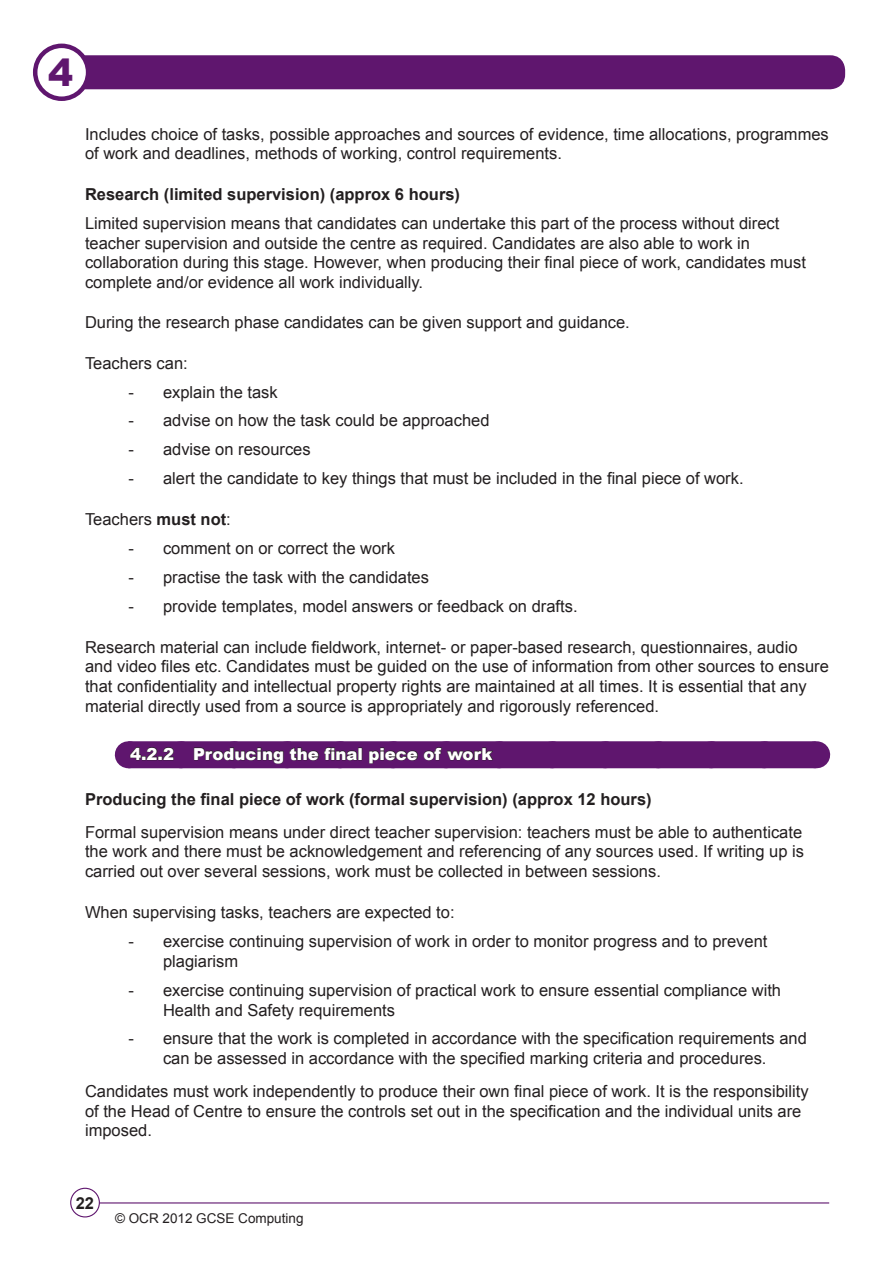
<style>
.page{position:relative;width:893px;height:1263px;background:#fff}
.page>*{position:absolute;margin:0;border:0;box-sizing:border-box;transform-origin:0 0}
.Body_Text{font:900 37.5px "Arial";color:#5f166e}
.Body_Text-2{font:16.5px/19.8px "Arial";color:#231f20}
.Bullet_2{font:16.5px/19.8px "Arial";color:#231f20}
.Body_Text-3{font:700 16.5px "Arial";color:#231f20}
.Heading_3{font:900 16.5px "Arial";color:#fff}
.t1{font:13.5px "Arial";color:#231f20}
.s1{font-weight:700}
</style>
<div class="page">
<div style="left:63px;top:55px;width:782px;height:34px;background:#5f166e;border-radius:15px"></div>
<div style="left:35px;top:46px;width:53px;height:53px;background:#fff;border-radius:50%"></div>
<div style="left:33px;top:44px;width:57px;height:57px;border:4px solid #5f166e;border-radius:50%"></div>
<hr style="left:99px;top:1202px;width:730px;height:1px;background:#5f166e">
<div style="left:70px;top:1188px;width:30px;height:29px;border:1px solid #5f166e;border-radius:50%"></div>
<div style="left:128px;top:741px;width:688px;height:27px;background:#5f166e"></div>
<svg style="left:816px;top:741px;width:1px;height:27px"></svg>
<svg style="left:128px;top:741px;width:46px;height:20px"></svg>
<svg style="left:181px;top:741px;width:608px;height:23px"></svg>
<p class="Body_Text" style="left:48px;top:45px;width:27px">4</p>
<p class="Body_Text-2" style="left:85px;top:124px;width:745px">Includes choice of tasks, possible approaches and sources of evidence, time allocations, programmes of work and deadlines, methods of working, control requirements.</p>
<p class="Body_Text-3" style="left:85px;top:184px;width:377px">Research (limited supervision) (approx 6 hours)</p>
<p class="Body_Text-2" style="left:85px;top:213px;width:722px">Limited supervision means that candidates can undertake this part of the process without direct teacher supervision and outside the centre as required. Candidates are also able to work in collaboration during this stage. However, when producing their final piece of work, candidates must complete and/or evidence all work individually.</p>
<p class="Body_Text-2" style="left:85px;top:312px;width:546px">During the research phase candidates can be given support and guidance.</p>
<p class="Body_Text-2" style="left:85px;top:353px;width:104px">Teachers can:</p>
<p class="Bullet_2" style="left:129px;top:382px;width:151px">- explain the task</p>
<p class="Bullet_2" style="left:129px;top:411px;width:363px">- advise on how the task could be approached</p>
<p class="Bullet_2" style="left:129px;top:440px;width:184px">- advise on resources</p>
<p class="Bullet_2" style="left:129px;top:468px;width:617px">- alert the candidate to key things that must be included in the final piece of work.</p>
<p class="Body_Text-2" style="left:85px;top:510px;width:147px">Teachers <span class="s1">must not</span>:</p>
<p class="Bullet_2" style="left:129px;top:538px;width:268px">- comment on or correct the work</p>
<p class="Bullet_2" style="left:129px;top:567px;width:302px">- practise the task with the candidates</p>
<p class="Bullet_2" style="left:129px;top:596px;width:451px">- provide templates, model answers or feedback on drafts.</p>
<p class="Body_Text-2" style="left:85px;top:637px;width:745px">Research material can include fieldwork, internet- or paper-based research, questionnaires, audio and video files etc. Candidates must be guided on the use of information from other sources to ensure that confidentiality and intellectual property rights are maintained at all times. It is essential that any material directly used from a source is appropriately and rigorously referenced.</p>
<p class="Heading_3" style="left:130px;top:742px;width:364px">4.2.2 Producing the final piece of work</p>
<p class="Body_Text-3" style="left:85px;top:788px;width:568px">Producing the final piece of work (formal supervision) (approx 12 hours)</p>
<p class="Body_Text-2" style="left:85px;top:822px;width:721px;text-align:justify">Formal supervision means under direct teacher supervision: teachers must be able to authenticate the work and there must be acknowledgement and referencing of any sources used. If writing up is carried out over several sessions, work must be collected in between sessions.</p>
<p class="Body_Text-2" style="left:85px;top:903px;width:371px">When supervising tasks, teachers are expected to:</p>
<p class="Bullet_2" style="left:163px;top:931px;width:606px;text-indent:-34px">- exercise continuing supervision of work in order to monitor progress and to prevent plagiarism</p>
<p class="Bullet_2" style="left:163px;top:980px;width:620px;text-indent:-34px">- exercise continuing supervision of practical work to ensure essential compliance with<br>Health and Safety requirements</p>
<p class="Bullet_2" style="left:129px;top:1029px;width:680px;text-align:center">- ensure that the work is completed in accordance with the specification requirements and can be assessed in accordance with the specified marking criteria and procedures.</p>
<p class="Body_Text-2" style="left:85px;top:1081px;width:725px">Candidates must work independently to produce their own final piece of work. It is the responsibility of the Head of Centre to ensure the controls set out in the specification and the individual units are imposed.</p>
<p class="Body_Text-3" style="left:76px;top:1192px;width:20px">22</p>
<p class="t1" style="left:115px;top:1209px;width:190px">© OCR 2012 GCSE Computing</p>
</div>
